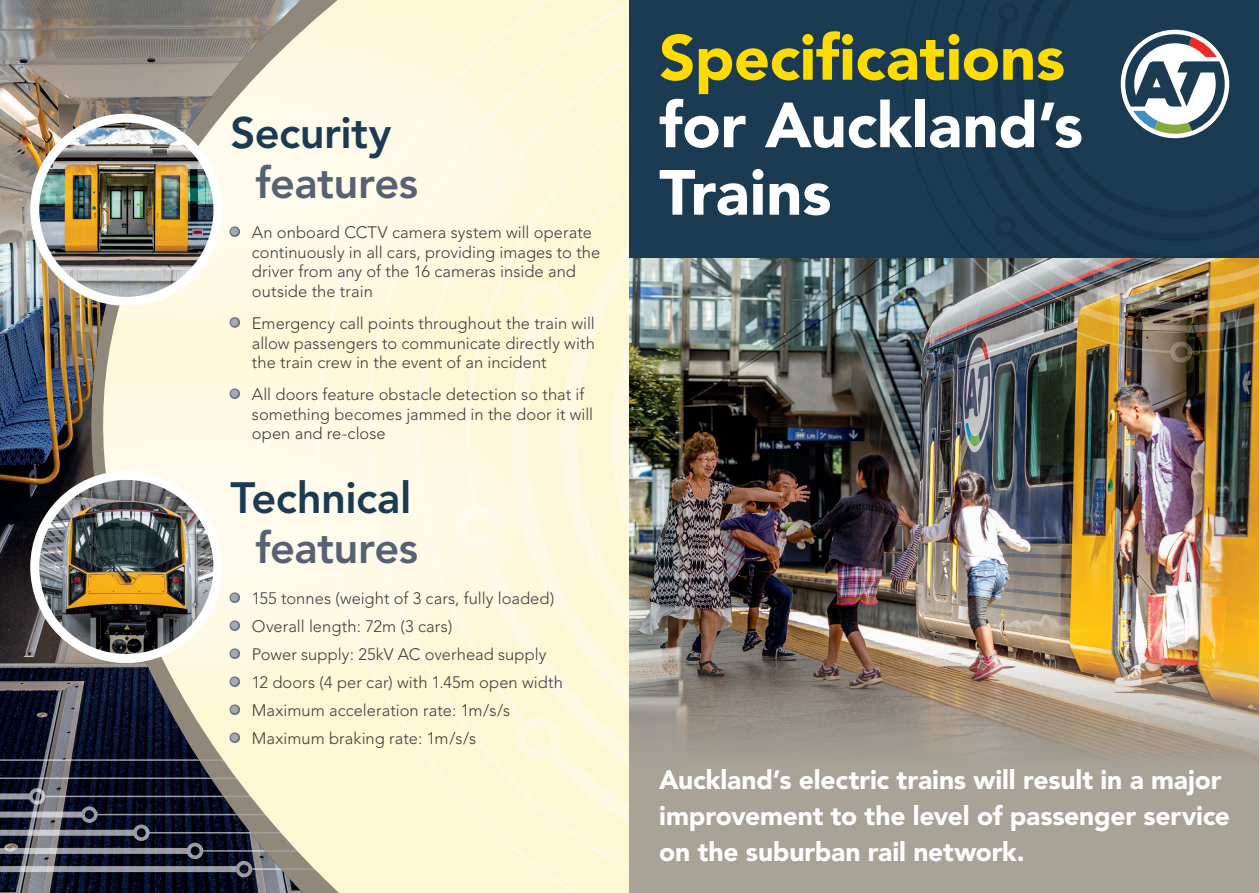
<style>
.page{position:relative;width:1259px;height:893px;background:#fff}
.page>*{position:absolute;margin:0;border:0;box-sizing:border-box;transform-origin:0 0}
.t1{font:900 63px/67.5px "Avenir";letter-spacing:-.005em;color:#fff}
.t2{font:900 63px "Avenir";letter-spacing:-.005em;color:#ffdc01}
.t3{font:800 43.5px "Avenir";letter-spacing:-.015em;color:#1a3b51}
.t4{font:800 43.5px "Avenir";letter-spacing:-.015em;color:#566274}
.t5{font:900 26.4px/36px "Avenir";letter-spacing:-.005em;color:#fff}
.t6{font:300 16.5px/19.5px "Avenir";letter-spacing:.005em;color:#3e3e3f}
</style>
<div class="page">
<div style="left:353px;top:711px;width:63px;height:182px;background:#fef7d4"></div>
<div style="left:416px;top:0;width:213px;height:893px;background:#fef7d4"></div>
<svg style="left:456px;top:19px;width:173px;height:842px;fill:#fef7d4"></svg>
<svg style="left:510px;top:65px;width:119px;height:750px;fill:#fef7d4"></svg>
<img style="left:629px;top:258px;width:630px;height:387px">
<img style="left:902px;top:258px;width:113px;height:104px">
<svg style="left:949px;top:258px;width:66px;height:52px"></svg>
<svg style="left:967px;top:258px;width:48px;height:29px"></svg>
<svg style="left:353px;top:0;width:272px;height:331px;fill:#fef8dc"></svg>
<svg style="left:353px;top:331px;width:272px;height:380px;fill:#fef8dd"></svg>
<svg style="left:315px;top:0;width:38px;height:893px;fill:#fefae5"></svg>
<svg style="left:303px;top:0;width:12px;height:893px;fill:#fefae5"></svg>
<img style="left:0;top:0;width:303px;height:893px">
<svg style="left:0;top:752px;width:354px;height:125px"></svg>
<div style="left:629px;top:0;width:630px;height:258px;background:#1a3b51"></div>
<img style="left:1015px;top:29px;width:244px;height:333px">
<svg style="left:629px;top:645px;width:630px;height:248px;fill:#a8a297"></svg>
<img style="left:35px;top:118px;width:183px;height:183px;border-radius:92px">
<div style="left:30px;top:114px;width:192px;height:192px;border:9px solid #fff;border-radius:50%"></div>
<img style="left:35px;top:475px;width:183px;height:184px;border-radius:92px">
<div style="left:30px;top:471px;width:192px;height:192px;border:9px solid #fff;border-radius:50%"></div>
<svg style="left:227px;top:224px;width:15px;height:15px"></svg>
<svg style="left:227px;top:315px;width:15px;height:15px"></svg>
<svg style="left:227px;top:386px;width:15px;height:15px"></svg>
<svg style="left:227px;top:590px;width:15px;height:15px"></svg>
<svg style="left:227px;top:618px;width:15px;height:15px"></svg>
<svg style="left:227px;top:646px;width:15px;height:15px"></svg>
<svg style="left:227px;top:674px;width:15px;height:15px"></svg>
<svg style="left:227px;top:702px;width:15px;height:15px"></svg>
<svg style="left:227px;top:730px;width:15px;height:15px"></svg>
<h2 class="t3" style="left:231px;top:107px;width:162px">Security</h2>
<h2 class="t4" style="left:255px;top:157px;width:164px">features</h2>
<p class="t6" style="left:252px;top:223px;width:350px;text-indent:-21px"><sup>●</sup> An onboard CCTV camera system will operate continuously in all cars, providing images to the driver from any of the 16 cameras inside and outside the train</p>
<p class="t6" style="left:252px;top:314px;width:344px;text-align:justify;text-indent:-21px"><sup>●</sup> Emergency call points throughout the train will allow passengers to communicate directly with the train crew in the event of an incident</p>
<p class="t6" style="left:252px;top:385px;width:343px;text-indent:-21px"><sup>●</sup> All doors feature obstacle detection so that if something becomes jammed in the door it will open and re-close</p>
<h2 class="t3" style="left:231px;top:473px;width:182px">Technical</h2>
<h2 class="t4" style="left:255px;top:523px;width:164px">features</h2>
<p class="t6" style="left:231px;top:589px;width:325px"><sup>●</sup> 155 tonnes (weight of 3 cars, fully loaded)</p>
<p class="t6" style="left:231px;top:617px;width:223px"><sup>●</sup> Overall length: 72m (3 cars)</p>
<p class="t6" style="left:231px;top:645px;width:317px"><sup>●</sup> Power supply: 25kV AC overhead supply</p>
<p class="t6" style="left:231px;top:673px;width:334px"><sup>●</sup> 12 doors (4 per car) with 1.45m open width</p>
<p class="t6" style="left:231px;top:701px;width:281px"><sup>●</sup> Maximum acceleration rate: 1m/s/s</p>
<p class="t6" style="left:231px;top:729px;width:247px"><sup>●</sup> Maximum braking rate: 1m/s/s</p>
<h1 class="t2" style="left:659px;top:20px;width:407px">Specifications</h1>
<h1 class="t1" style="left:659px;top:91px;width:425px">for Auckland’s<br>Trains</h1>
<h3 class="t5" style="left:659px;top:762px;width:572px">Auckland’s electric trains will result in a major improvement to the level of passenger service on the suburban rail network.</h3>
</div>
